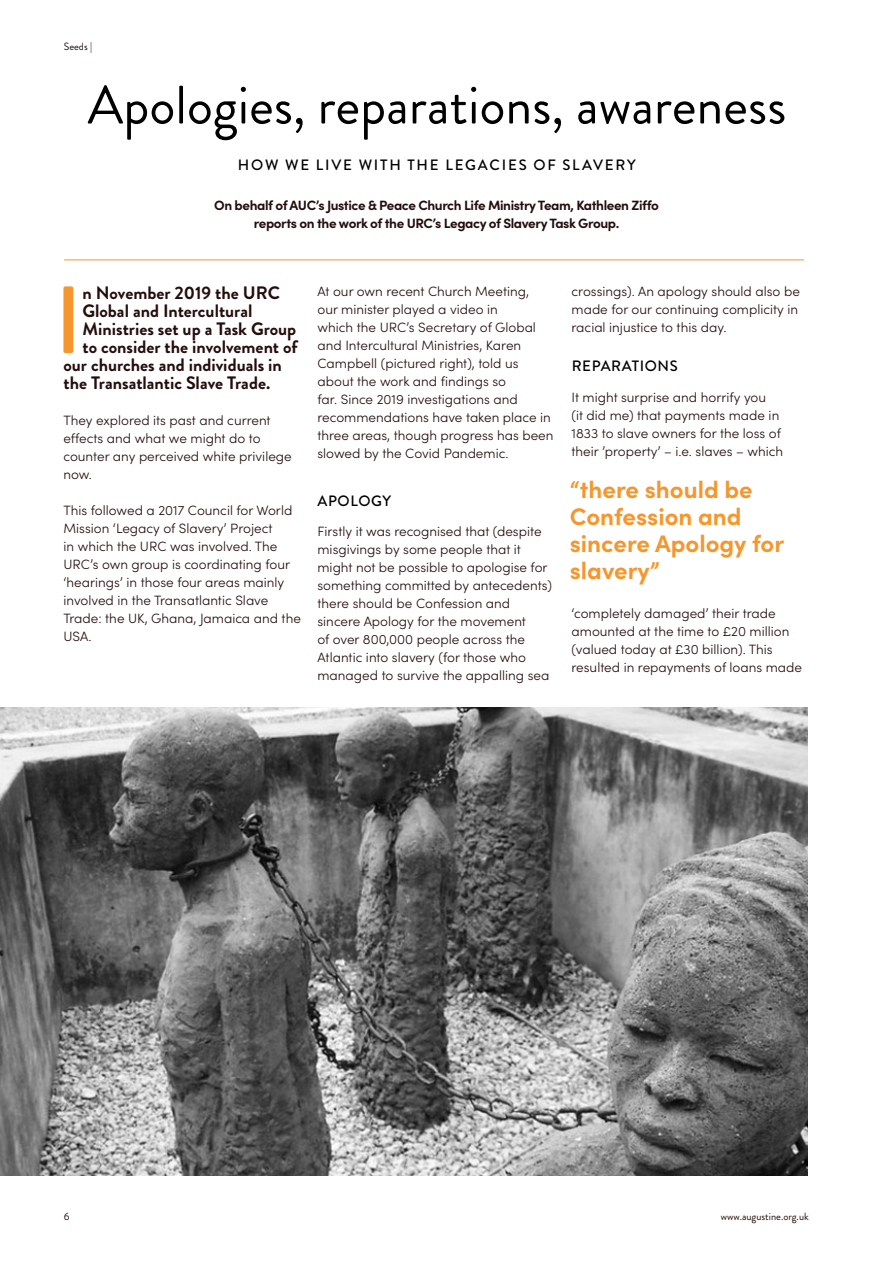
<style>
.page{position:relative;width:893px;height:1263px;background:#fff}
.page>*{position:absolute;margin:0;border:0;box-sizing:border-box;transform-origin:0 0}
.t1{font:500 95.1px "Brandon Grotesque";color:#f5972e}
.t2{font:54px "Brandon Grotesque";color:#000}
.t3{font:700 24px/27px "Sofia Pro";color:#f5972e}
.t4{font:700 18px "Brandon Grotesque";color:#240d0d}
.t5{font:500 15px "Brandon Grotesque";letter-spacing:.115em;color:#000}
.t6{font:500 15px "Brandon Grotesque";letter-spacing:.04em;color:#000}
.t7{font:300 13.5px/18px "Sofia Pro";color:#240d0d}
.t8{font:700 13.5px/18px "Sofia Pro";letter-spacing:-.03em;color:#240d0d;text-align:center}
.t9{font:10.5px "Brandon Grotesque";color:#240d0d}
</style>
<div class="page">
<img style="left:0;top:708px;width:808px;height:467px">
<hr style="left:64px;top:259px;width:740px;height:1px;background:#f5972e">
<p class="t9" style="left:64px;top:39px;width:30px">Seeds |</p>
<h2 class="t2" style="left:88px;top:68px;width:700px">Apologies, reparations, awareness</h2>
<p class="t5" style="left:238px;top:155px;width:399px">HOW WE LIVE WITH THE LEGACIES OF SLAVERY</p>
<p class="t8" style="left:214px;top:195px;width:446px">On behalf of AUC’s Justice &amp; Peace Church Life Ministry Team, Kathleen Ziffo reports on the work of the URC’s Legacy of Slavery Task Group.</p>
<h1 class="t1" style="left:54px;top:255px;width:30px">I</h1>
<h3 class="t4" style="left:83px;top:280px;width:199px">n November 2019 the URC</h3>
<h3 class="t4" style="left:83px;top:298px;width:171px">Global and Intercultural</h3>
<h3 class="t4" style="left:83px;top:316px;width:215px">Ministries set up a Task Group</h3>
<h3 class="t4" style="left:83px;top:334px;width:217px">to consider the involvement of</h3>
<h3 class="t4" style="left:63px;top:352px;width:220px">our churches and individuals in</h3>
<h3 class="t4" style="left:63px;top:370px;width:208px">the Transatlantic Slave Trade.</h3>
<p class="t7" style="left:63px;top:410px;width:230px">They explored its past and current effects and what we might do to counter any perceived white privilege now.</p>
<p class="t7" style="left:63px;top:500px;width:239px">This followed a 2017 Council for World<br>Mission ‘Legacy of Slavery’ Project<br>in which the URC was involved. The<br>URC’s own group is coordinating four ‘hearings’ in those four areas mainly involved in the Transatlantic Slave<br>Trade: the UK, Ghana, Jamaica and the<br>USA.</p>
<p class="t7" style="left:317px;top:282px;width:238px">At our own recent Church Meeting,<br>our minister played a video in<br>which the URC’s Secretary of Global and Intercultural Ministries, Karen Campbell (pictured right), told us about the work and findings so<br>far. Since 2019 investigations and recommendations have taken place in three areas, though progress has been slowed by the Covid Pandemic.</p>
<p class="t6" style="left:318px;top:490px;width:75px">APOLOGY</p>
<p class="t7" style="left:317px;top:522px;width:236px">Firstly it was recognised that (despite misgivings by some people that it might not be possible to apologise for something committed by antecedents) there should be Confession and sincere Apology for the movement<br>of over 800,000 people across the Atlantic into slavery (for those who managed to survive the appalling sea</p>
<p class="t7" style="left:572px;top:282px;width:230px">crossings). An apology should also be made for our continuing complicity in racial injustice to this day.</p>
<p class="t6" style="left:572px;top:356px;width:108px">REPARATIONS</p>
<p class="t7" style="left:572px;top:387px;width:213px">It might surprise and horrify you<br>(it did me) that payments made in 1833 to slave owners for the loss of their ’property’ – i.e. slaves – which</p>
<h3 class="t3" style="left:570px;top:474px;width:216px">“there should be<br>Confession and sincere Apology for slavery”</h3>
<p class="t7" style="left:572px;top:603px;width:232px">‘completely damaged’ their trade amounted at the time to £20 million (valued today at £30 billion). This resulted in repayments of loans made</p>
<p class="t9" style="left:64px;top:1209px;width:7px">6</p>
<p class="t9" style="left:721px;top:1209px;width:90px">www.augustine.org.uk</p>
</div>
